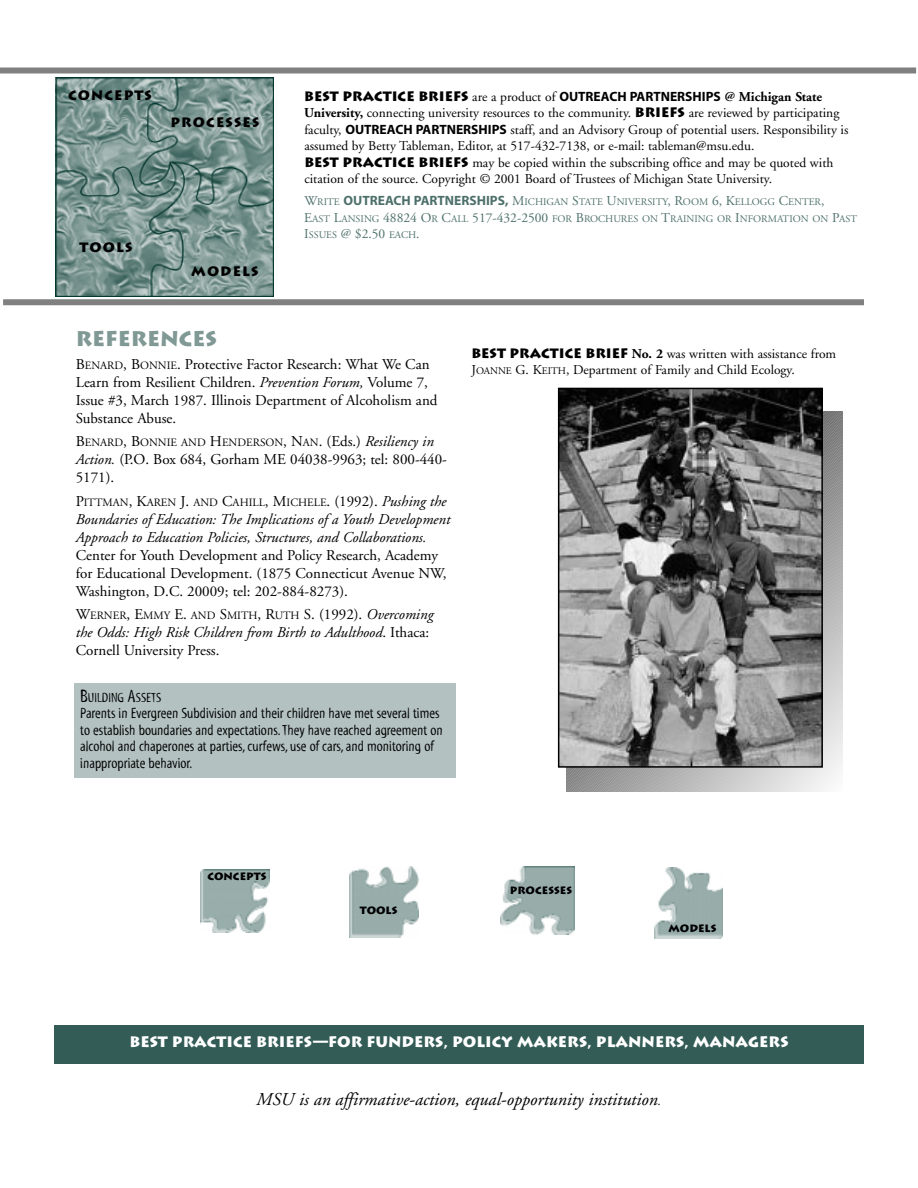
<style>
.page{position:relative;width:918px;height:1188px;background:#fff}
.page>*{position:absolute;margin:0;border:0;box-sizing:border-box;transform-origin:0 0}
.t1{font:900 21px "Lithos";color:#809995}
.t2{font:italic 18px "Adobe Garamond";color:#000}
.t3{font:15px/18px "Adobe Garamond";color:#000}
.t4{font:15px/16.5px "Myriad Tilt";color:#000}
.t5{font:italic 15px/18px "Adobe Garamond";color:#000}
.t6{font:900 15px "Lithos";color:#fff}
.t7{font:13.5px/16.5px "Adobe Garamond";color:#000}
.t8{font:700 13.5px "Myriad";color:#000}
.t9{font:900 13.5px "Lithos";letter-spacing:.085em;color:#000}
.t10{font:13.5px "Myriad Tilt";color:#000}
.t11{font:11.25px "Adobe Garamond";color:#000}
.t12{font:900 10.5px "Lithos";color:#000}
.t13{font:10.2px/16.5px "Adobe Garamond";color:#4d706b}
.s1{font-family:"Lithos";font-weight:900}
.s2{font-family:"Adobe Garamond";font-weight:400}
.s3{font-family:"Adobe Garamond"}
.s4{font-weight:700}
.s5{font-family:"Myriad";font-weight:700}
.s6{font-size:13.5px}
.s7{font-family:"Myriad";font-weight:700;font-size:13.5px}
.s8{font-size:11.25px}
.s9{font-style:italic}
.s10{font-size:15px}
.s11{font-style:italic;font-size:15px}
.s12{font-style:normal}
.s13{font-size:18px}
.s14{font-size:10.2px}
</style>
<div class="page">
<img style="left:56px;top:77px;width:218px;height:219px">
<div style="left:0;top:68px;width:916px;height:6px;background:#808080"></div>
<div style="left:3px;top:299px;width:861px;height:6px;background:#808080"></div>
<div style="left:54px;top:1025px;width:810px;height:39px;background:#335c56"></div>
<img style="left:501px;top:867px;width:73px;height:67px">
<img style="left:349px;top:867px;width:69px;height:70px">
<img style="left:655px;top:868px;width:67px;height:70px">
<img style="left:201px;top:869px;width:69px;height:63px">
<div style="left:74px;top:683px;width:382px;height:94px;background:#b3c2c0"></div>
<svg style="left:566px;top:412px;width:277px;height:380px;background:#bababa"></svg>
<img style="left:561px;top:391px;width:259px;height:374px">
<div style="left:558px;top:388px;width:265px;height:380px;border:2px solid #000"></div>
<p class="t9" style="left:68px;top:87px;width:85px">CONCEPTS</p>
<p class="t9" style="left:170px;top:115px;width:91px">PROCESSES</p>
<p class="t9" style="left:80px;top:239px;width:54px">TOOLS</p>
<p class="t9" style="left:191px;top:264px;width:69px">MODELS</p>
<p class="t8" style="left:304px;top:91px;width:519px"><span class="s1">BEST PRACTICE BRIEFS</span> <span class="s2">are a product of</span> OUTREACH PARTNERSHIPS <span class="s3">@ Michigan State</span></p>
<p class="t7" style="left:304px;top:106px;width:546px"><span class="s4">University,</span> connecting university resources to the community. <span class="s1">BRIEFS</span> are reviewed by participating faculty, <span class="s5">OUTREACH PARTNERSHIPS</span> staff, and an Advisory Group of potential users. Responsibility is assumed by Betty Tableman, Editor, at 517-432-7138, or e-mail: tableman@msu.edu.<br><span class="s1">BEST PRACTICE BRIEFS</span> may be copied within the subscribing office and may be quoted with citation of the source. Copyright © 2001 Board of Trustees of Michigan State University.</p>
<p class="t13" style="left:304px;top:194px;width:554px"><span class="s6">W</span>RITE <span class="s7">OUTREACH PARTNERSHIPS,</span> <span class="s6">M</span>ICHIGAN <span class="s6">S</span>TATE <span class="s6">U</span>NIVERSITY<span class="s6">, R</span>OOM <span class="s6">6, K</span>ELLOGG <span class="s6">C</span>ENTER<span class="s6">,<br>E</span>AST <span class="s6">L</span>ANSING <span class="s6">48824 O</span>R <span class="s6">C</span>ALL <span class="s6">517-432-2500</span> FOR <span class="s6">B</span>ROCHURES ON <span class="s6">T</span>RAINING OR <span class="s6">I</span>NFORMATION ON <span class="s6">P</span>AST<br><span class="s6">I</span>SSUES <span class="s6">@ $2.50</span> EACH<span class="s6">.</span></p>
<h1 class="t1" style="left:76px;top:326px;width:143px">REFERENCES</h1>
<p class="t3" style="left:76px;top:357px;width:363px">B<span class="s8">ENARD</span>, B<span class="s8">ONNIE</span>. Protective Factor Research: What We Can Learn from Resilient Children. <span class="s9">Prevention Forum,</span> Volume 7, Issue #3, March 1987. Illinois Department of Alcoholism and Substance Abuse.</p>
<p class="t11" style="left:76px;top:438px;width:360px"><span class="s10">B</span>ENARD<span class="s10">, B</span>ONNIE AND <span class="s10">H</span>ENDERSON<span class="s10">, N</span>AN<span class="s10">. (Eds.)</span> <span class="s11">Resiliency in</span></p>
<p class="t3" style="left:76px;top:452px;width:373px"><span class="s9">Action.</span> (P.O. Box 684, Gorham ME 04038-9963; tel: 800-440-<br>5171).</p>
<p class="t11" style="left:76px;top:498px;width:372px"><span class="s10">P</span>ITTMAN<span class="s10">, K</span>AREN <span class="s10">J.</span> AND <span class="s10">C</span>AHILL<span class="s10">, M</span>ICHELE<span class="s10">. (1992).</span> <span class="s11">Pushing the</span></p>
<p class="t5" style="left:76px;top:511px;width:376px">Boundaries of Education: The Implications of a Youth Development<br>Approach to Education Policies, Structures, and Collaborations.</p>
<p class="t3" style="left:76px;top:547px;width:372px">Center for Youth Development and Policy Research, Academy for Educational Development. (1875 Connecticut Avenue NW,<br>Washington, D.C. 20009; tel: 202-884-8273).</p>
<p class="t11" style="left:76px;top:611px;width:359px"><span class="s10">W</span>ERNER<span class="s10">, E</span>MMY <span class="s10">E.</span> AND <span class="s10">S</span>MITH<span class="s10">, R</span>UTH <span class="s10">S. (1992).</span> <span class="s11">Overcoming</span></p>
<p class="t5" style="left:76px;top:625px;width:355px">the Odds: High Risk Children from Birth to Adulthood<span class="s12">. Ithaca:<br>Cornell University Press.</span></p>
<p class="t10" style="left:80px;top:693px;width:82px"><span class="s13">B</span>UILDING <span class="s13">A</span>SSETS</p>
<p class="t4" style="left:80px;top:707px;width:364px">Parents in Evergreen Subdivision and their children have met several times to establish boundaries and expectations.They have reached agreement on alcohol and chaperones at parties,curfews, use of cars,and monitoring of inappropriate behavior.</p>
<p class="t7" style="left:471px;top:347px;width:366px"><span class="s1">BEST PRACTICE BRIEF</span> <span class="s4">No. 2</span> was written with assistance from<br>J<span class="s14">OANNE</span> G. K<span class="s14">EITH</span>, Department of Family and Child Ecology.</p>
<p class="t12" style="left:207px;top:870px;width:61px">CONCEPTS</p>
<p class="t12" style="left:360px;top:905px;width:39px">TOOLS</p>
<p class="t12" style="left:510px;top:885px;width:64px">PROCESSES</p>
<p class="t12" style="left:669px;top:922px;width:50px">MODELS</p>
<p class="t6" style="left:129px;top:1033px;width:661px">BEST PRACTICE BRIEFS—FOR FUNDERS, POLICY MAKERS, PLANNERS, MANAGERS</p>
<h2 class="t2" style="left:257px;top:1092px;width:406px">MSU is an affirmative-action, equal-opportunity institution<span class="s6">.</span></h2>
</div>
